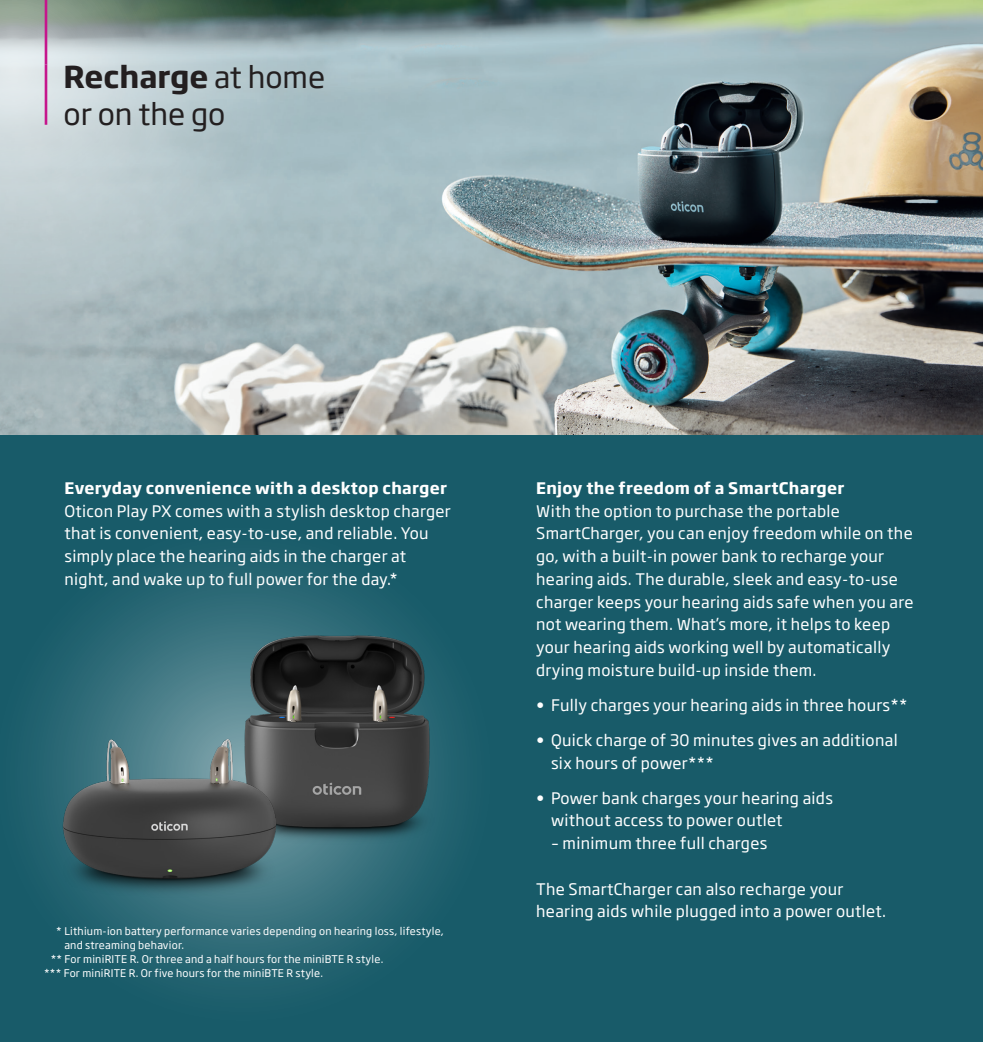
<style>
.page{position:relative;width:983px;height:1042px;background:#fff}
.page>*{position:absolute;margin:0;border:0;box-sizing:border-box;transform-origin:0 0}
.OTI20_Headline_17_21{font:29.75px/36.8px "Soho Gothic Pro";color:#231f20}
.OTI20_body_9_13_neg{font:15.75px/22.8px "Soho Gothic Pro";letter-spacing:.02em;color:#fff}
.OTI20_body_9_13_neg-2{font:700 15.75px "Soho Gothic Pro";letter-spacing:.02em;color:#fff}
.OTI20_asterix_6_8{font:10.5px/14px "Soho Gothic Pro";letter-spacing:.02em;color:#fff}
.s1{font-weight:700}
</style>
<div class="page">
<div style="left:0;top:381px;width:982px;height:661px;background:#185b69"></div>
<svg style="left:36px;top:567px;width:387px;height:415px;fill:#266572"></svg>
<img style="left:175px;top:609px;width:276px;height:269px">
<img style="left:39px;top:738px;width:261px;height:171px">
<img style="left:0;top:0;width:982px;height:434px">
<svg style="left:0;top:0;width:451px;height:394px;background:#aabcbf"></svg>
<hr style="left:45px;top:0;width:2px;height:64px;background:#c5168c">
<hr style="left:45px;top:64px;width:2px;height:61px;background:#c5168c">
<p class="OTI20_Headline_17_21" style="left:64px;top:57px;width:263px"><span class="s1">Recharge</span> at home or on the go</p>
<p class="OTI20_body_9_13_neg-2" style="left:64px;top:475px;width:384px">Everyday convenience with a desktop charger</p>
<p class="OTI20_body_9_13_neg" style="left:64px;top:498px;width:388px">Oticon Play PX comes with a stylish desktop charger that is convenient, easy-to-use, and reliable. You simply place the hearing aids in the charger at night, and wake up to full power for the day.*</p>
<p class="OTI20_asterix_6_8" style="left:64px;top:924px;width:381px;text-indent:-8px">* Lithium-ion battery performance varies depending on hearing loss, lifestyle, and streaming behavior.</p>
<p class="OTI20_asterix_6_8" style="left:51px;top:952px;width:334px">** For miniRITE R. Or three and a half hours for the miniBTE R style.</p>
<p class="OTI20_asterix_6_8" style="left:44px;top:966px;width:280px">*** For miniRITE R. Or five hours for the miniBTE R style.</p>
<p class="OTI20_body_9_13_neg-2" style="left:536px;top:475px;width:310px">Enjoy the freedom of a SmartCharger</p>
<p class="OTI20_body_9_13_neg" style="left:536px;top:498px;width:379px">With the option to purchase the portable SmartCharger, you can enjoy freedom while on the go, with a built-in power bank to recharge your hearing aids. The durable, sleek and easy-to-use charger keeps your hearing aids safe when you are not wearing them. What’s more, it helps to keep your hearing aids working well by automatically drying moisture build-up inside them.</p>
<p class="OTI20_body_9_13_neg" style="left:536px;top:693px;width:373px">• Fully charges your hearing aids in three hours**</p>
<p class="OTI20_body_9_13_neg" style="left:551px;top:728px;width:348px;text-indent:-15px">• Quick charge of 30 minutes gives an additional six hours of power***</p>
<p class="OTI20_body_9_13_neg" style="left:551px;top:785px;width:283px;text-indent:-15px">• Power bank charges your hearing aids without access to power outlet</p>
<p class="OTI20_body_9_13_neg" style="left:551px;top:831px;width:218px">– minimum three full charges</p>
<p class="OTI20_body_9_13_neg" style="left:536px;top:876px;width:351px">The SmartCharger can also recharge your hearing aids while plugged into a power outlet.</p>
</div>
